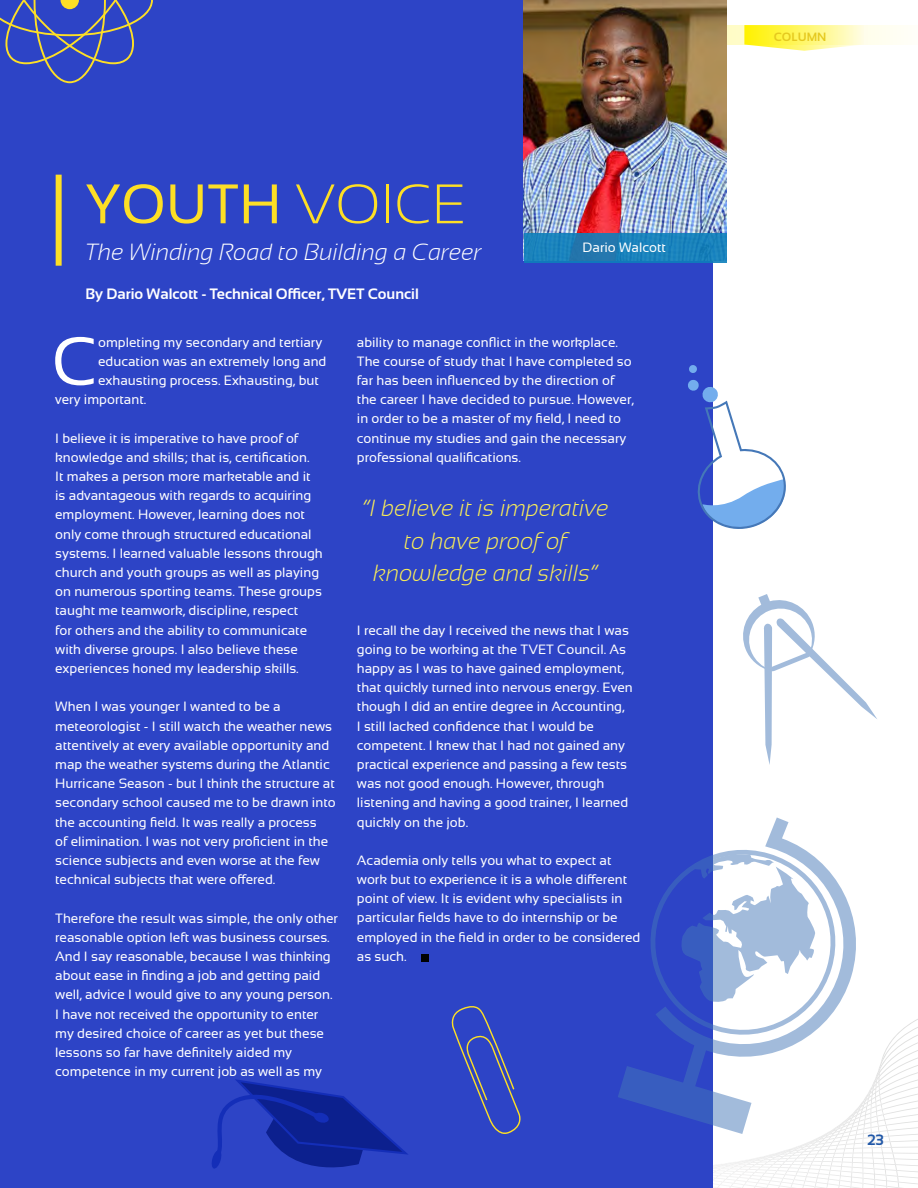
<style>
.page{position:relative;width:918px;height:1188px;background:#fff}
.page>*{position:absolute;margin:0;border:0;box-sizing:border-box;transform-origin:0 0}
.t1{font:68.55px "Sansation";color:#fff}
.t2{font:55.65px "Sansation";color:#fddf25}
.t3{font:italic 300 23.4px/32.5px "Sansation";color:#fdf055;text-align:center}
.t4{font:italic 300 23.4px "Sansation";color:#fff}
.t5{font:700 15px "Sansation";color:#fff}
.t6{font:700 15px "Sansation";color:#2158a8}
.t7{font:13.5px/19.2px "Sansation";color:#fff}
.t8{font:700 12px "Sansation";color:#e5c91f}
.s1{font-weight:300}
</style>
<div class="page">
<svg style="left:726px;top:25px;width:175px;height:20px"></svg>
<div style="left:0;top:0;width:712px;height:1188px;background:#2d44c6"></div>
<svg style="left:712px;top:817px;width:77px;height:22px"></svg>
<svg style="left:743px;top:594px;width:134px;height:171px"></svg>
<svg style="left:212px;top:839px;width:706px;height:349px"></svg>
<svg style="left:0;top:0;width:153px;height:83px"></svg>
<div style="left:56px;top:175px;width:6px;height:91px;background:#fddf25"></div>
<img style="left:524px;top:0;width:202px;height:233px">
<svg style="left:688px;top:364px;width:98px;height:170px"></svg>
<svg style="left:744px;top:25px;width:120px;height:26px;background:#fff882"></svg>
<div style="left:524px;top:233px;width:202px;height:29px;background:linear-gradient(to right,#1f7eb6,#1a82bc)"></div>
<div style="left:421px;top:954px;width:8px;height:8px;background:#000101"></div>
<h2 class="t2" style="left:86px;top:173px;width:382px">YOUTH <span class="s1">VOICE</span></h2>
<h3 class="t4" style="left:86px;top:239px;width:398px">The Winding Road to Building a Career</h3>
<p class="t5" style="left:86px;top:286px;width:335px">By Dario Walcott - Technical Officer, TVET Council</p>
<p class="t7" style="left:583px;top:238px;width:85px">Dario Walcott</p>
<h1 class="t1" style="left:52px;top:323px;width:48px">C</h1>
<p class="t7" style="left:98px;top:332px;width:226px">ompleting my secondary and tertiary</p>
<p class="t7" style="left:98px;top:352px;width:230px">education was an extremely long and</p>
<p class="t7" style="left:98px;top:371px;width:222px">exhausting process. Exhausting, but</p>
<p class="t7" style="left:55px;top:390px;width:93px">very important.</p>
<p class="t7" style="left:55px;top:428px;width:269px">I believe it is imperative to have proof of knowledge and skills; that is, certification.<br>It makes a person more marketable and it is advantageous with regards to acquiring employment. However, learning does not only come through structured educational systems. I learned valuable lessons through church and youth groups as well as playing on numerous sporting teams. These groups taught me teamwork, discipline, respect<br>for others and the ability to communicate with diverse groups. I also believe these experiences honed my leadership skills.</p>
<p class="t7" style="left:55px;top:697px;width:282px">When I was younger I wanted to be a meteorologist - I still watch the weather news attentively at every available opportunity and map the weather systems during the Atlantic Hurricane Season - but I think the structure at secondary school caused me to be drawn into the accounting field. It was really a process<br>of elimination. I was not very proficient in the science subjects and even worse at the few technical subjects that were offered.</p>
<p class="t7" style="left:55px;top:908px;width:284px">Therefore the result was simple, the only other reasonable option left was business courses.<br>And I say reasonable, because I was thinking about ease in finding a job and getting paid well, advice I would give to any young person.<br>I have not received the opportunity to enter my desired choice of career as yet but these lessons so far have definitely aided my competence in my current job as well as my</p>
<p class="t7" style="left:357px;top:332px;width:279px">ability to manage conflict in the workplace.<br>The course of study that I have completed so far has been influenced by the direction of the career I have decided to pursue. However, in order to be a master of my field, I need to continue my studies and gain the necessary professional qualifications.</p>
<h3 class="t3" style="left:362px;top:492px;width:248px">“I believe it is imperative to have proof of knowledge and skills”</h3>
<p class="t7" style="left:357px;top:620px;width:277px">I recall the day I received the news that I was going to be working at the TVET Council. As happy as I was to have gained employment, that quickly turned into nervous energy. Even though I did an entire degree in Accounting,<br>I still lacked confidence that I would be competent. I knew that I had not gained any practical experience and passing a few tests was not good enough. However, through listening and having a good trainer, I learned quickly on the job.</p>
<p class="t7" style="left:357px;top:851px;width:285px">Academia only tells you what to expect at work but to experience it is a whole different point of view. It is evident why specialists in particular fields have to do internship or be employed in the field in order to be considered as such.</p>
<p class="t8" style="left:774px;top:30px;width:54px">COLUMN</p>
<p class="t6" style="left:867px;top:1131px;width:18px">23</p>
</div>
